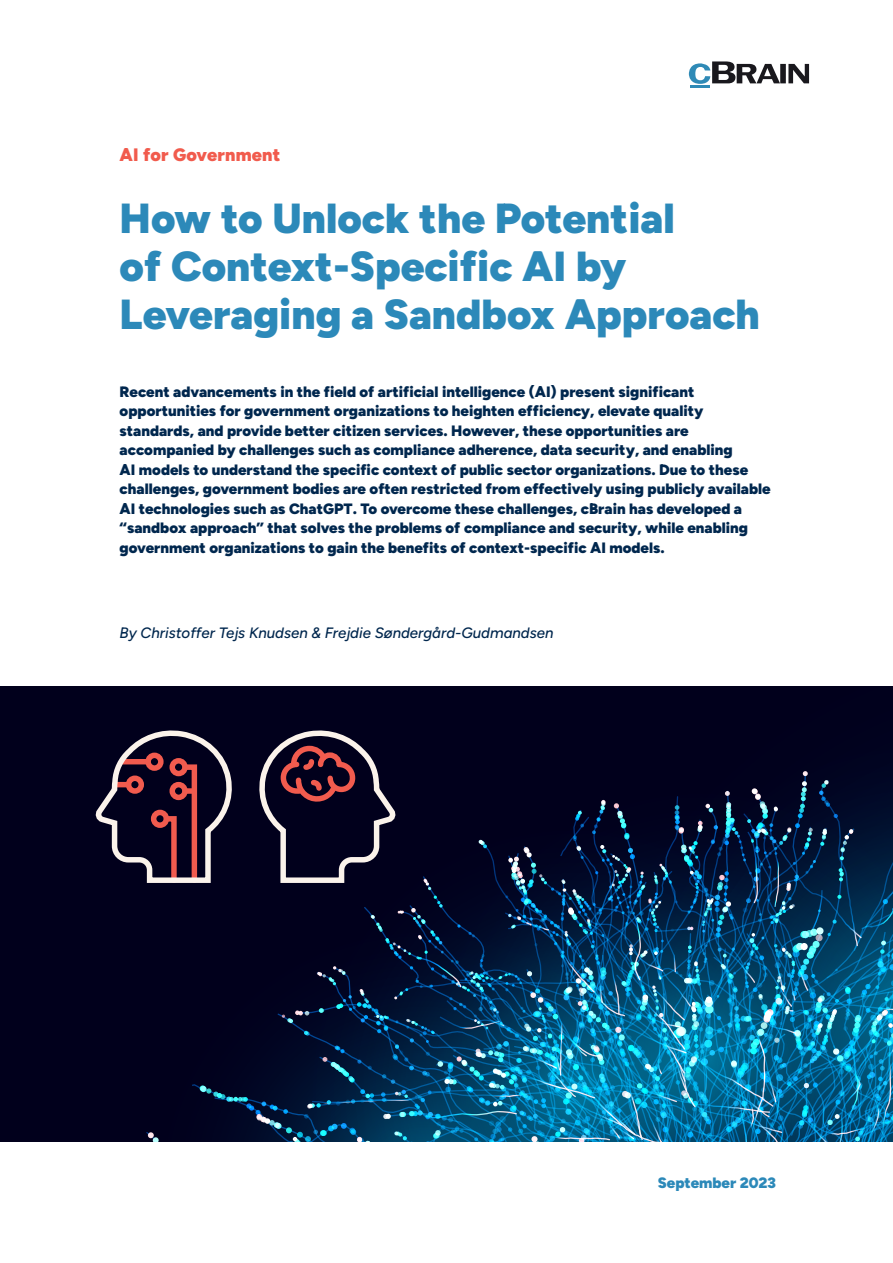
<style>
.page{position:relative;width:893px;height:1263px;background:#fff}
.page>*{position:absolute;margin:0;border:0;box-sizing:border-box;transform-origin:0 0}
.t1{font:900 42px/48px "Figtree";color:#2c89b9}
.t2{font:900 18px "Figtree";letter-spacing:.01em;color:#f15b4d}
.t3{font:900 15px/19.5px "Figtree";color:#00274e}
.t4{font:italic 500 15px "Figtree";color:#00274e}
.t5{font:900 15px "Figtree";color:#2c89b9}
</style>
<div class="page">
<svg style="left:788px;top:64px;width:21px;height:19px"></svg>
<div style="left:780px;top:64px;width:6px;height:19px;background:#19181d"></div>
<hr style="left:691px;top:85px;width:19px;height:3px;background:#2f8ab6">
<svg style="left:689px;top:61px;width:91px;height:23px"></svg>
<div style="left:0;top:686px;width:893px;height:456px;background:#01001c"></div>
<svg style="left:97px;top:730px;width:796px;height:412px"></svg>
<p class="t2" style="left:120px;top:143px;width:162px">AI for Government</p>
<h1 class="t1" style="left:120px;top:193px;width:642px">How to Unlock the Potential<br>of Context-Specific AI by<br>Leveraging a Sandbox Approach</h1>
<p class="t3" style="left:120px;top:381px;width:653px">Recent advancements in the field of artificial intelligence (AI) present significant opportunities for government organizations to heighten efficiency, elevate quality standards, and provide better citizen services. However, these opportunities are accompanied by challenges such as compliance adherence, data security, and enabling<br>AI models to understand the specific context of public sector organizations. Due to these challenges, government bodies are often restricted from effectively using publicly available AI technologies such as ChatGPT. To overcome these challenges, cBrain has developed a “sandbox approach” that solves the problems of compliance and security, while enabling government organizations to gain the benefits of context-specific AI models.</p>
<p class="t4" style="left:120px;top:624px;width:435px">By Christoffer Tejs Knudsen &amp; Frejdie Søndergård-Gudmandsen</p>
<p class="t5" style="left:658px;top:1173px;width:120px">September 2023</p>
</div>
